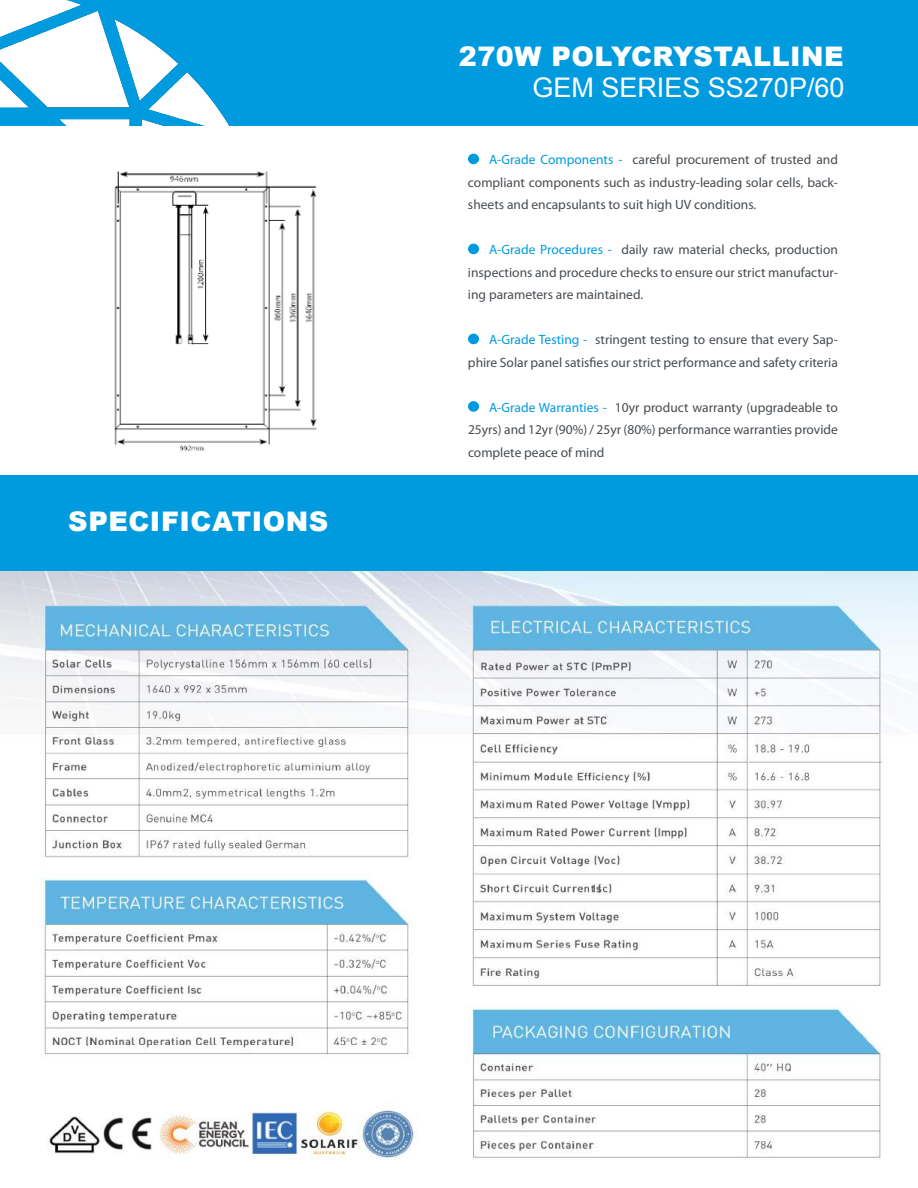
<style>
.page{position:relative;width:918px;height:1188px;background:#fff}
.page>*{position:absolute;margin:0;border:0;box-sizing:border-box;transform-origin:0 0}
.t1{font:900 27px "Arial";letter-spacing:.02em;color:#fff}
.t2{font:27px "Arial";color:#fff}
.t3{font:13.5px/22.5px "Myriad Pro";color:#464c51;text-align:justify}
.s1{color:#009bdf}
</style>
<div class="page">
<div style="left:0;top:0;width:918px;height:125px;background:#009bdf"></div>
<div style="left:0;top:475px;width:918px;height:98px;background:#009bdf"></div>
<img style="left:0;top:0;width:229px;height:125px">
<div style="left:468px;top:154px;width:11px;height:10px;background:#009bdf;border-radius:50%"></div>
<div style="left:468px;top:244px;width:11px;height:10px;background:#009bdf;border-radius:50%"></div>
<div style="left:468px;top:334px;width:11px;height:10px;background:#009bdf;border-radius:50%"></div>
<div style="left:468px;top:401px;width:11px;height:11px;background:#009bdf;border-radius:50%"></div>
<img style="left:114px;top:171px;width:203px;height:281px">
<img style="left:0;top:571px;width:918px;height:588px">
<h1 class="t1" style="left:68px;top:502px;width:262px">SPECIFICATIONS</h1>
<h1 class="t1" style="left:459px;top:37px;width:386px">270W POLYCRYSTALLINE</h1>
<h1 class="t2" style="left:532px;top:70px;width:314px">GEM SERIES SS270P/60</h1>
<p class="t3" style="left:468px;top:148px;width:371px;text-indent:21px"><span class="s1">A-Grade Components -</span> careful procurement of trusted and compliant components such as industry-leading solar cells, back&shy;sheets and encapsulants to suit high UV conditions.</p>
<p class="t3" style="left:468px;top:238px;width:371px;text-indent:21px"><span class="s1">A-Grade Procedures -</span> daily raw material checks, production inspections and procedure checks to ensure our strict manufactur&shy;ing parameters are maintained.</p>
<p class="t3" style="left:468px;top:328px;width:371px;text-align:right"><span class="s1">A-Grade Testing -</span> stringent testing to ensure that every Sap&shy;phire Solar panel satisfies our strict performance and safety criteria</p>
<p class="t3" style="left:468px;top:396px;width:371px;text-indent:21px"><span class="s1">A-Grade Warranties -</span> 10yr product warranty (upgradeable to 25yrs) and 12yr (90%) / 25yr (80%) performance warranties provide complete peace of mind</p>
</div>
